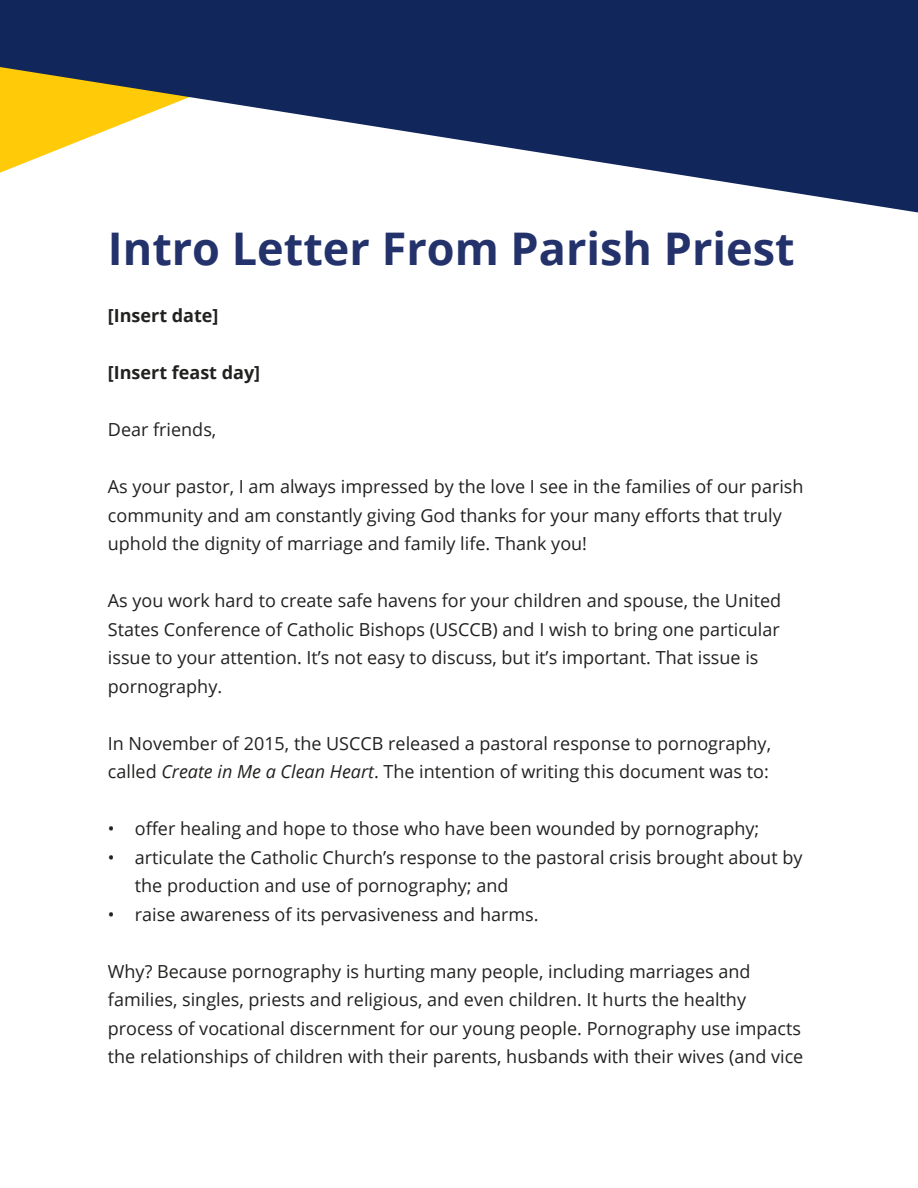
<style>
.page{position:relative;width:918px;height:1188px;background:#fff}
.page>*{position:absolute;margin:0;border:0;box-sizing:border-box;transform-origin:0 0}
.t1{font:700 45px "Open Sans";color:#24326b}
.t2{font:18px/28.5px "Open Sans";color:#212120}
.t3{font:700 18px "Open Sans";color:#212120}
.s1{font-style:italic}
</style>
<div class="page">
<svg style="left:0;top:0;width:918px;height:212px;fill:#11265a"></svg>
<h1 class="t1" style="left:108px;top:217px;width:688px">Intro Letter From Parish Priest</h1>
<p class="t3" style="left:108px;top:303px;width:112px">[Insert date]</p>
<p class="t3" style="left:108px;top:360px;width:154px">[Insert feast day]</p>
<p class="t2" style="left:108px;top:415px;width:110px">Dear friends,</p>
<p class="t2" style="left:108px;top:472px;width:697px">As your pastor, I am always impressed by the love I see in the families of our parish community and am constantly giving God thanks for your many efforts that truly uphold the dignity of marriage and family life. Thank you!</p>
<p class="t2" style="left:108px;top:586px;width:675px">As you work hard to create safe havens for your children and spouse, the United States Conference of Catholic Bishops (USCCB) and I wish to bring one particular issue to your attention. It’s not easy to discuss, but it’s important. That issue is pornography.</p>
<p class="t2" style="left:108px;top:728px;width:665px">In November of 2015, the USCCB released a pastoral response to pornography, called <span class="s1">Create in Me a Clean Heart</span>. The intention of writing this document was to:</p>
<p class="t2" style="left:108px;top:814px;width:653px">• offer healing and hope to those who have been wounded by pornography;</p>
<p class="t2" style="left:135px;top:842px;width:669px;text-indent:-27px">• articulate the Catholic Church’s response to the pastoral crisis brought about by the production and use of pornography; and</p>
<p class="t2" style="left:108px;top:899px;width:432px">• raise awareness of its pervasiveness and harms.</p>
<p class="t2" style="left:108px;top:956px;width:697px">Why? Because pornography is hurting many people, including marriages and families, singles, priests and religious, and even children. It hurts the healthy process of vocational discernment for our young people. Pornography use impacts the relationships of children with their parents, husbands with their wives (and vice</p>
</div>
